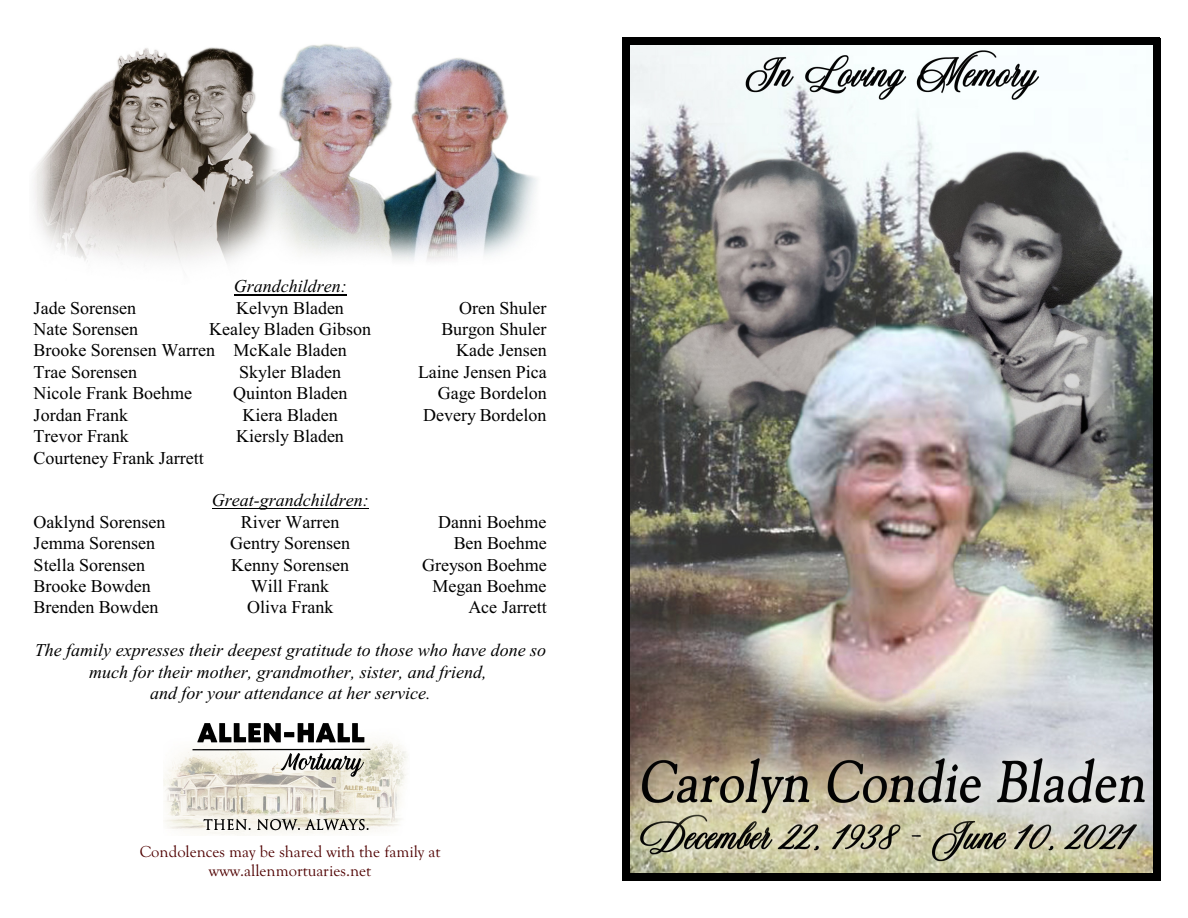
<style>
.page{position:relative;width:1188px;height:918px;background:#fff}
.page>*{position:absolute;margin:0;border:0;box-sizing:border-box;transform-origin:0 0}
.t1{font:18px "Times New Roman";color:#000}
.t2{font:italic 18px/21.5px "Times New Roman";color:#000;text-align:center}
.t3{font:16.5px/18.3px "Goudy Old Style T";color:#4f0000;text-align:center}
</style>
<div class="page">
<img style="left:33px;top:44px;width:504px;height:219px">
<img style="left:164px;top:723px;width:243px;height:112px">
<img style="left:629px;top:45px;width:524px;height:829px">
<div style="left:622px;top:38px;width:7px;height:842px;background:#000"></div>
<div style="left:1153px;top:38px;width:7px;height:842px;background:#000"></div>
<div style="left:622px;top:38px;width:538px;height:7px;background:#000"></div>
<div style="left:622px;top:874px;width:538px;height:7px;background:#000"></div>
<hr style="left:234px;top:295px;width:113px;height:1px;background:#000">
<hr style="left:212px;top:509px;width:157px;height:1px;background:#000">
<p class="t2" style="left:234px;top:277px;width:114px">Grandchildren:</p>
<p class="t1" style="left:34px;top:301px;width:104px">Jade Sorensen</p>
<p class="t1" style="left:236px;top:301px;width:109px">Kelvyn Bladen</p>
<p class="t1" style="left:459px;top:301px;width:89px">Oren Shuler</p>
<p class="t1" style="left:34px;top:323px;width:106px">Nate Sorensen</p>
<p class="t1" style="left:209px;top:323px;width:164px">Kealey Bladen Gibson</p>
<p class="t1" style="left:441px;top:323px;width:107px">Burgon Shuler</p>
<p class="t1" style="left:34px;top:344px;width:315px">Brooke Sorensen Warren McKale Bladen</p>
<p class="t1" style="left:456px;top:344px;width:92px">Kade Jensen</p>
<p class="t1" style="left:34px;top:365px;width:105px">Trae Sorensen</p>
<p class="t1" style="left:239px;top:365px;width:103px">Skyler Bladen</p>
<p class="t1" style="left:418px;top:365px;width:130px">Laine Jensen Pica</p>
<p class="t1" style="left:34px;top:387px;width:160px">Nicole Frank Boehme</p>
<p class="t1" style="left:233px;top:387px;width:116px">Quinton Bladen</p>
<p class="t1" style="left:438px;top:387px;width:110px">Gage Bordelon</p>
<p class="t1" style="left:34px;top:408px;width:96px">Jordan Frank</p>
<p class="t1" style="left:243px;top:408px;width:97px">Kiera Bladen</p>
<p class="t1" style="left:423px;top:408px;width:125px">Devery Bordelon</p>
<p class="t1" style="left:34px;top:430px;width:97px">Trevor Frank</p>
<p class="t1" style="left:236px;top:430px;width:109px">Kiersly Bladen</p>
<p class="t1" style="left:34px;top:451px;width:172px">Courteney Frank Jarrett</p>
<p class="t2" style="left:212px;top:491px;width:158px">Great-grandchildren:</p>
<p class="t1" style="left:34px;top:515px;width:133px">Oaklynd Sorensen</p>
<p class="t1" style="left:241px;top:515px;width:100px">River Warren</p>
<p class="t1" style="left:438px;top:515px;width:110px">Danni Boehme</p>
<p class="t1" style="left:34px;top:537px;width:123px">Jemma Sorensen</p>
<p class="t1" style="left:230px;top:537px;width:121px">Gentry Sorensen</p>
<p class="t1" style="left:454px;top:537px;width:95px">Ben Boehme</p>
<p class="t1" style="left:34px;top:558px;width:113px">Stella Sorensen</p>
<p class="t1" style="left:231px;top:558px;width:119px">Kenny Sorensen</p>
<p class="t1" style="left:422px;top:558px;width:126px">Greyson Boehme</p>
<p class="t1" style="left:34px;top:580px;width:119px">Brooke Bowden</p>
<p class="t1" style="left:251px;top:580px;width:80px">Will Frank</p>
<p class="t1" style="left:432px;top:580px;width:116px">Megan Boehme</p>
<p class="t1" style="left:34px;top:601px;width:126px">Brenden Bowden</p>
<p class="t1" style="left:247px;top:601px;width:88px">Oliva Frank</p>
<p class="t1" style="left:468px;top:601px;width:80px">Ace Jarrett</p>
<p class="t2" style="left:35px;top:641px;width:513px">The family expresses their deepest gratitude to those who have done so much for their mother, grandmother, sister, and friend,<br>and for your attendance at her service.</p>
<p class="t3" style="left:140px;top:843px;width:302px">Condolences may be shared with the family at www.allenmortuaries.net</p>
</div>
